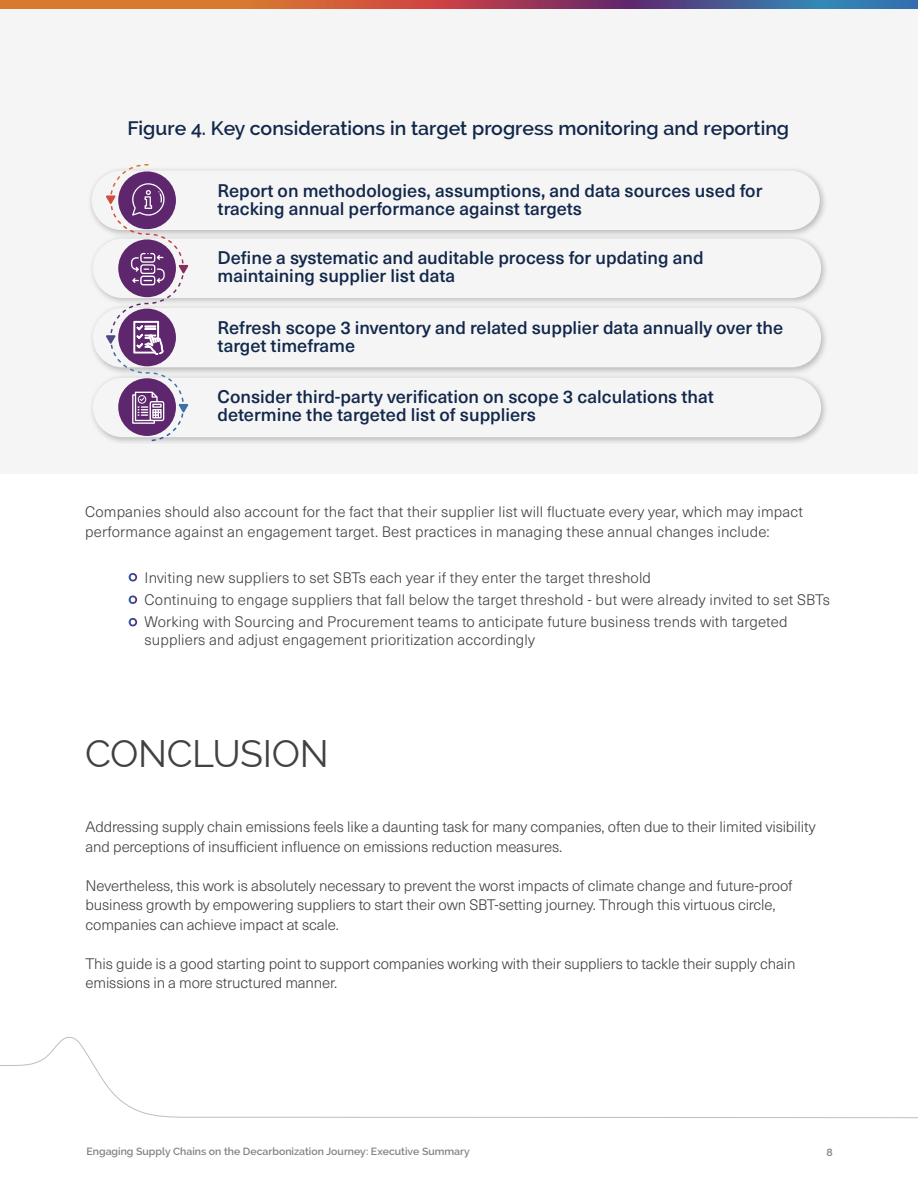
<style>
.page{position:relative;width:918px;height:1188px;background:#fff}
.page>*{position:absolute;margin:0;border:0;box-sizing:border-box;transform-origin:0 0}
.t1{font:37.5px "Raleway";letter-spacing:-.01em;color:#414042}
.t2{font:600 19.5px "Raleway";color:#12274a}
.t3{font:500 18px/18px "Neue Haas Unica";color:#12284c}
.t4{font:300 15px/19.5px "Neue Haas Unica";letter-spacing:-.01em;color:#414042}
.t5{font:300 15px/22.2px "Neue Haas Unica";letter-spacing:.01em;color:#414042}
.t6{font:600 10.5px "Raleway";color:#808285}
</style>
<div class="page">
<div style="left:0;top:0;width:917px;height:474px;background:#f1f1f1"></div>
<svg style="left:0;top:0;width:918px;height:9px;background:#995e5c"></svg>
<svg style="left:0;top:1037px;width:918px;height:82px"></svg>
<img style="left:91px;top:170px;width:733px;height:62px">
<div style="left:92px;top:171px;width:728px;height:59px;background:#f5f5f5;border-radius:30px"></div>
<img style="left:92px;top:232px;width:733px;height:69px">
<div style="left:93px;top:239px;width:728px;height:59px;background:#f5f5f5;border-radius:30px"></div>
<img style="left:92px;top:301px;width:733px;height:70px">
<div style="left:93px;top:308px;width:728px;height:59px;background:#f5f5f5;border-radius:30px"></div>
<img style="left:92px;top:371px;width:733px;height:71px">
<div style="left:93px;top:378px;width:728px;height:59px;background:#f5f5f5;border-radius:30px"></div>
<svg style="left:106px;top:164px;width:82px;height:278px"></svg>
<svg style="left:129px;top:573px;width:8px;height:9px"></svg>
<svg style="left:129px;top:595px;width:8px;height:9px"></svg>
<svg style="left:129px;top:618px;width:8px;height:8px"></svg>
<h2 class="t2" style="left:127px;top:116px;width:663px">Figure 4. Key considerations in target progress monitoring and reporting</h2>
<p class="t3" style="left:218px;top:181px;width:546px">Report on methodologies, assumptions, and data sources used for tracking annual performance against targets</p>
<p class="t3" style="left:218px;top:248px;width:488px">Define a systematic and auditable process for updating and maintaining supplier list data</p>
<p class="t3" style="left:218px;top:317px;width:567px">Refresh scope 3 inventory and related supplier data annually over the target timeframe</p>
<p class="t3" style="left:218px;top:387px;width:498px">Consider third-party verification on scope 3 calculations that determine the targeted list of suppliers</p>
<p class="t5" style="left:85px;top:501px;width:719px;line-height:19.5px">Companies should also account for the fact that their supplier list will fluctuate every year, which may impact performance against an engagement target. Best practices in managing these annual changes include:</p>
<p class="t5" style="left:145px;top:566px;width:687px">Inviting new suppliers to set SBTs each year if they enter the target threshold<br>Continuing to engage suppliers that fall below the target threshold - but were already invited to set SBTs<br>Working with Sourcing and Procurement teams to anticipate future business trends with targeted</p>
<p class="t5" style="left:145px;top:628px;width:392px">suppliers and adjust engagement prioritization accordingly</p>
<h1 class="t1" style="left:85px;top:732px;width:245px">CONCLUSION</h1>
<p class="t4" style="left:86px;top:816px;width:731px">Addressing supply chain emissions feels like a daunting task for many companies, often due to their limited visibility and perceptions of insufficient influence on emissions reduction measures.</p>
<p class="t4" style="left:86px;top:875px;width:708px">Nevertheless, this work is absolutely necessary to prevent the worst impacts of climate change and future-proof business growth by empowering suppliers to start their own SBT-setting journey. Through this virtuous circle, companies can achieve impact at scale.</p>
<p class="t4" style="left:86px;top:953px;width:712px">This guide is a good starting point to support companies working with their suppliers to tackle their supply chain emissions in a more structured manner.</p>
<p class="t6" style="left:87px;top:1146px;width:385px">Engaging Supply Chains on the Decarbonization Journey: Executive Summary</p>
<p class="t6" style="left:827px;top:1146px;width:8px">8</p>
</div>
